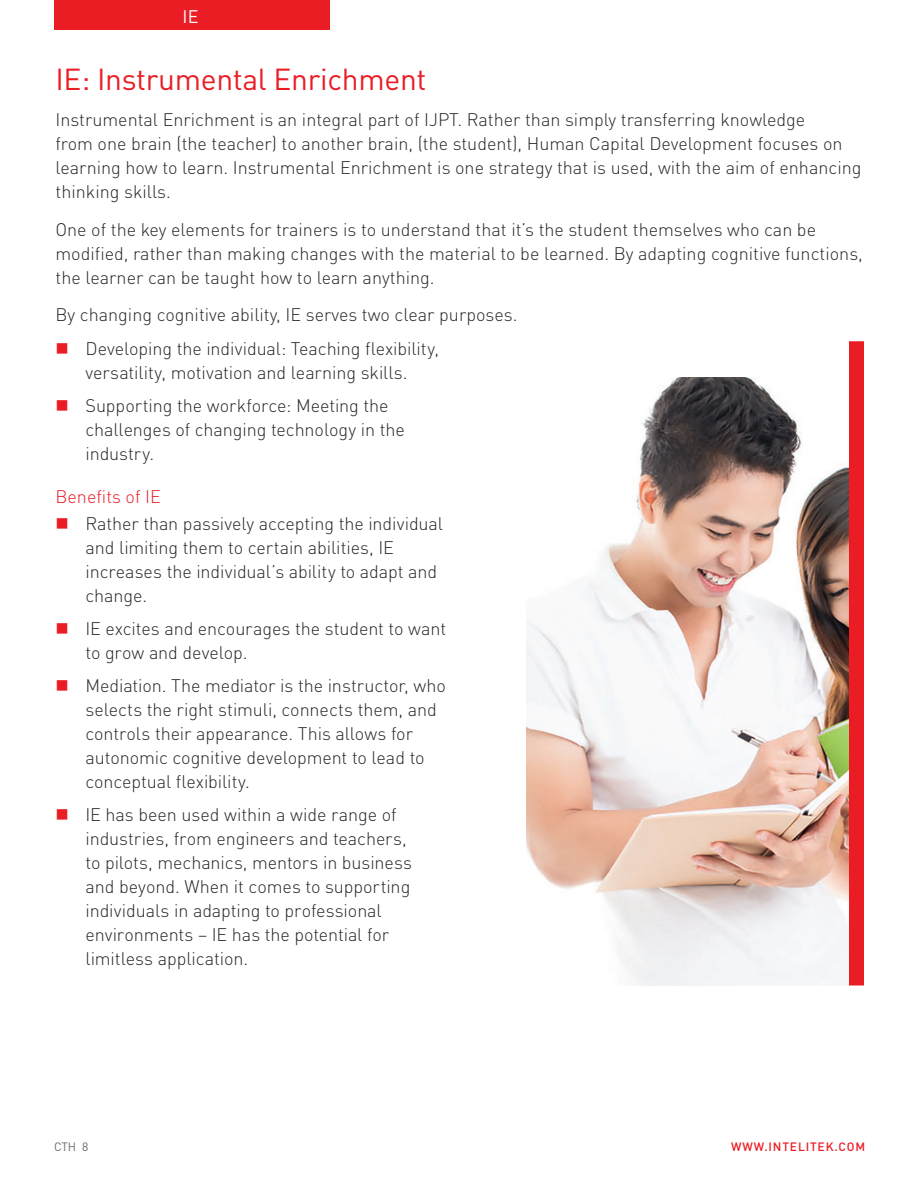
<style>
.page{position:relative;width:918px;height:1188px;background:#fff}
.page>*{position:absolute;margin:0;border:0;box-sizing:border-box;transform-origin:0 0}
.Heading_3{font:30px "DINOT";letter-spacing:-.01em;color:#ea1d25}
.general_description{font:300 18px/24px "DINOT";color:#242729}
.general_description-2{font:300 18px "DINOT";color:#ea1d25}
.Page_Topic{font:18px "DINOT";color:#fff}
.t1{font:500 12px "DINOT";letter-spacing:.07em;color:#ea1d25}
.t2{font:12px "DINOT";color:#6c6d70}
</style>
<div class="page">
<div style="left:54px;top:0;width:276px;height:30px;background:#ea1d25"></div>
<img style="left:526px;top:378px;width:323px;height:607px">
<div style="left:849px;top:341px;width:15px;height:645px;background:#ea1d25"></div>
<p class="Page_Topic" style="left:182px;top:5px;width:18px">IE</p>
<p class="Heading_3" style="left:56px;top:61px;width:373px">IE: Instrumental Enrichment</p>
<p class="general_description" style="left:56px;top:108px;width:808px">Instrumental Enrichment is an integral part of IJPT. Rather than simply transferring knowledge<br>from one brain (the teacher) to another brain, (the student), Human Capital Development focuses on learning how to learn. Instrumental Enrichment is one strategy that is used, with the aim of enhancing thinking skills.</p>
<p class="general_description" style="left:56px;top:217px;width:809px">One of the key elements for trainers is to understand that it’s the student themselves who can be modified, rather than making changes with the material to be learned. By adapting cognitive functions, the learner can be taught how to learn anything.</p>
<p class="general_description" style="left:56px;top:303px;width:464px">By changing cognitive ability, IE serves two clear purposes.</p>
<p class="general_description" style="left:86px;top:336px;width:355px">Developing the individual: Teaching flexibility, versatility, motivation and learning skills.</p>
<p class="general_description" style="left:86px;top:393px;width:321px">Supporting the workforce: Meeting the challenges of changing technology in the industry.</p>
<p class="general_description-2" style="left:56px;top:486px;width:107px">Benefits of IE</p>
<p class="general_description" style="left:86px;top:511px;width:359px">Rather than passively accepting the individual and limiting them to certain abilities, IE increases the individual’s ability to adapt and change.</p>
<p class="general_description" style="left:86px;top:616px;width:362px">IE excites and encourages the student to want to grow and develop.</p>
<p class="general_description" style="left:86px;top:673px;width:362px">Mediation. The mediator is the instructor, who selects the right stimuli, connects them, and controls their appearance. This allows for autonomic cognitive development to lead to conceptual flexibility.</p>
<p class="general_description" style="left:86px;top:802px;width:328px">IE has been used within a wide range of industries, from engineers and teachers, to pilots, mechanics, mentors in business and beyond. When it comes to supporting individuals in adapting to professional environments – IE has the potential for limitless application.</p>
<p class="t2" style="left:54px;top:1139px;width:36px">CTH 8</p>
<p class="t1" style="left:731px;top:1139px;width:135px">WWW.INTELITEK.COM</p>
</div>
